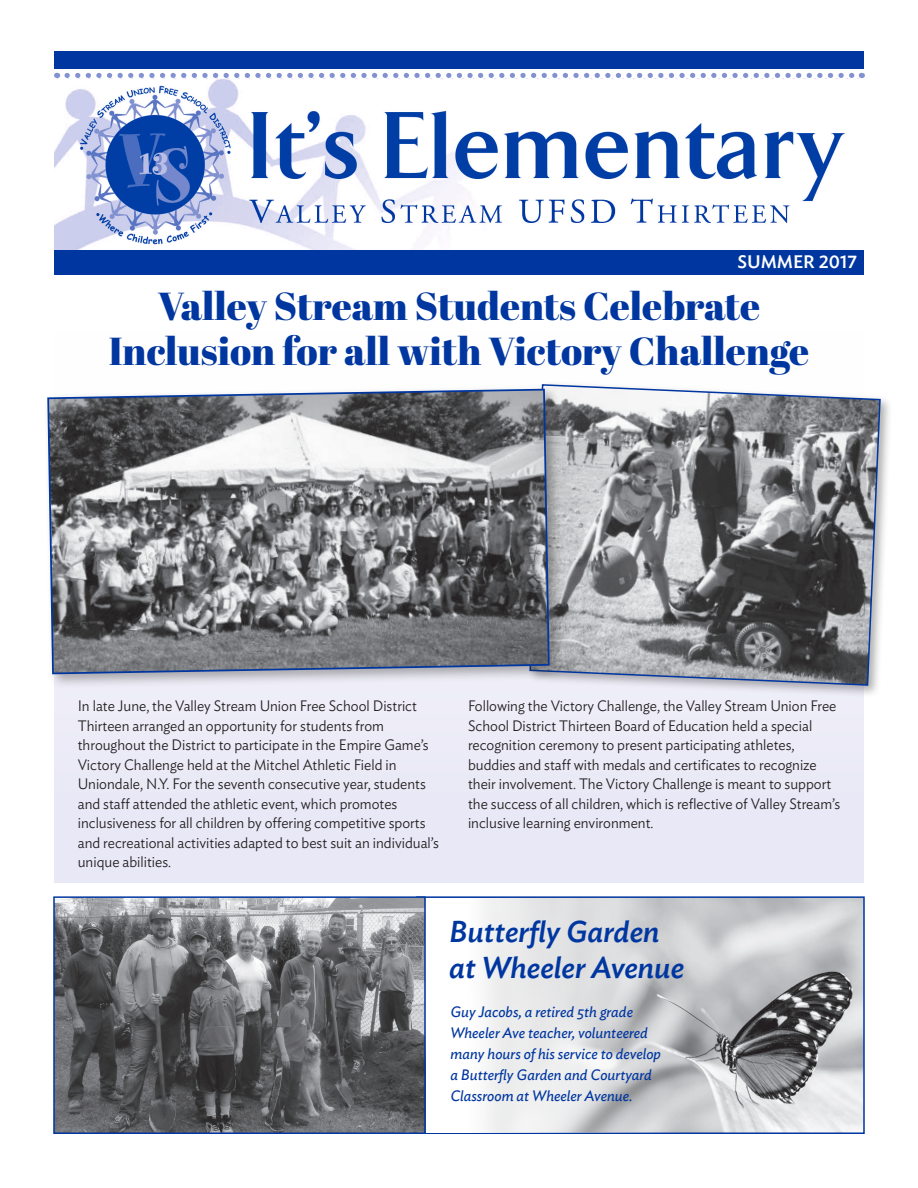
<style>
.page{position:relative;width:918px;height:1188px;background:#fff}
.page>*{position:absolute;margin:0;border:0;box-sizing:border-box;transform-origin:0 0}
.t1{font:39px/45px "Abril Fatface";color:#0036a0;text-align:center}
.t2{font:italic 500 30px/36px "Ideal Sans";color:#0036a0}
.t3{font:500 18px "Ideal Sans";color:#fff}
.t4{font:300 15px/19.5px "Ideal Sans";color:#231f20;scale:.96 1}
.t5{font:italic 15px/21px "Ideal Sans";color:#0036a0}
</style>
<div class="page">
<img style="left:711px;top:899px;width:151px;height:232px">
<div style="left:416px;top:896px;width:449px;height:238px;border:2px solid #0036a0"></div>
<svg style="left:426px;top:898px;width:285px;height:234px"></svg>
<div style="left:54px;top:690px;width:810px;height:193px;background:#eae9f6"></div>
<img style="left:54px;top:79px;width:791px;height:171px">
<div style="left:54px;top:51px;width:810px;height:18px;background:#0036a0"></div>
<svg style="left:67px;top:73px;width:795px;height:5px"></svg>
<div style="left:54px;top:250px;width:810px;height:25px;background:#0036a0"></div>
<div style="left:526px;top:381px;width:367px;height:317px;background:#231f20;opacity:.35"></div>
<svg style="left:529px;top:383px;width:353px;height:304px;background:#8a8c8f"></svg>
<img style="left:56px;top:899px;width:367px;height:232px">
<div style="left:53px;top:896px;width:373px;height:238px;border:2px solid #0036a0"></div>
<div style="left:44px;top:385px;width:521px;height:305px;background:#231f20;opacity:.35"></div>
<svg style="left:46px;top:388px;width:505px;height:287px;background:#808286"></svg>
<p class="t3" style="left:737px;top:248px;width:121px">SUMMER 2017</p>
<p class="t1" style="left:109px;top:282px;width:702px">Valley Stream Students Celebrate<br>Inclusion for all with Victory Challenge</p>
<p class="t4" style="left:78px;top:695px;width:378px">In late June, the Valley Stream Union Free School District Thirteen arranged an opportunity for students from throughout the District to participate in the Empire Game’s Victory Challenge held at the Mitchel Athletic Field in Uniondale, N.Y. For the seventh consecutive year, students and staff attended the athletic event, which promotes inclusiveness for all children by offering competitive sports and recreational activities adapted to best suit an individual’s unique abilities.</p>
<p class="t4" style="left:468px;top:695px;width:389px">Following the Victory Challenge, the Valley Stream Union Free School District Thirteen Board of Education held a special recognition ceremony to present participating athletes, buddies and staff with medals and certificates to recognize their involvement. The Victory Challenge is meant to support the success of all children, which is reflective of Valley Stream’s inclusive learning environment.</p>
<p class="t2" style="left:449px;top:911px;width:236px">Butterfly Garden at Wheeler Avenue</p>
<p class="t5" style="left:450px;top:1000px;width:212px">Guy Jacobs, a retired 5th grade<br>Wheeler Ave teacher, volunteered many hours of his service to develop a Butterfly Garden and Courtyard<br>Classroom at Wheeler Avenue.</p>
</div>
